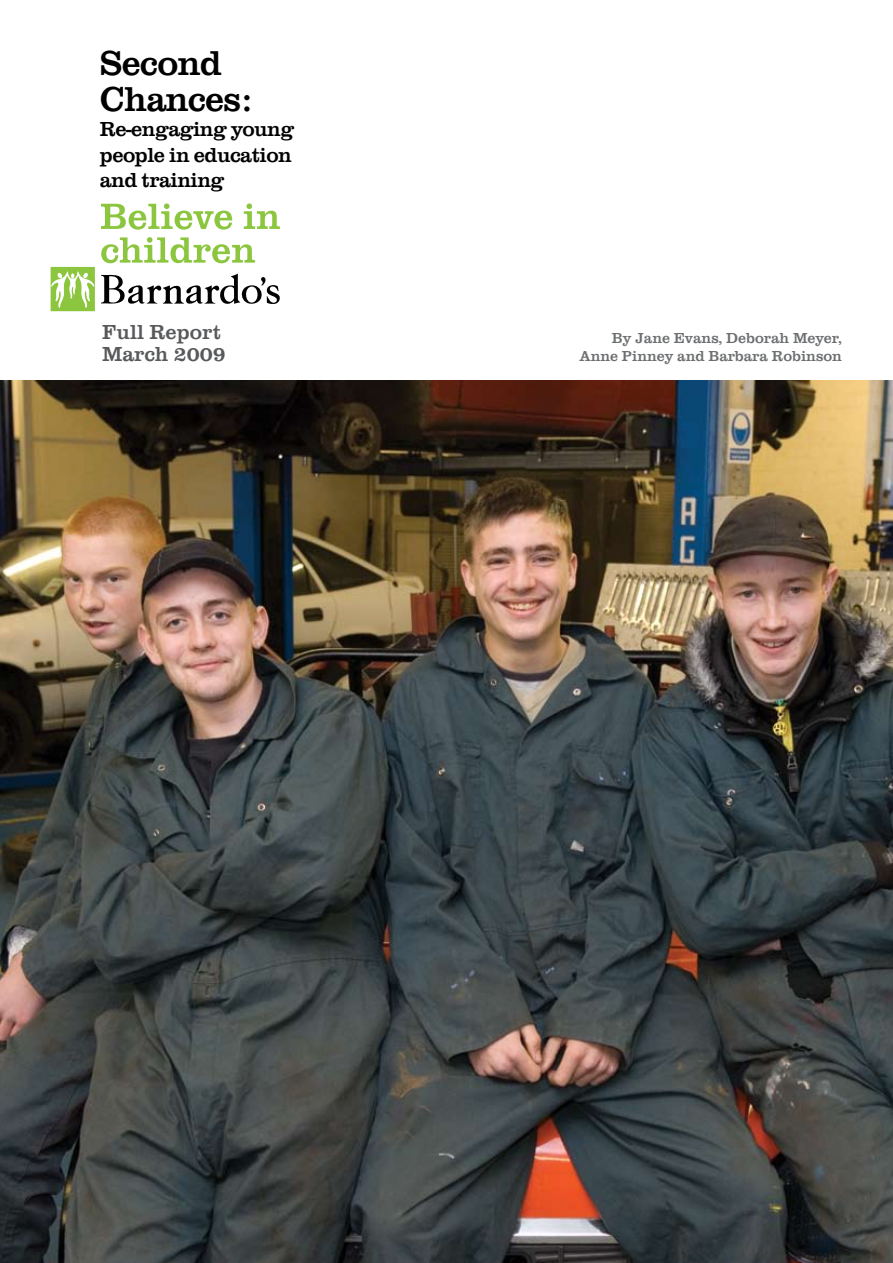
<style>
.page{position:relative;width:893px;height:1263px;background:#fff}
.page>*{position:absolute;margin:0;border:0;box-sizing:border-box;transform-origin:0 0}
.t1{font:35.7px/35.7px "URW Clarendon TOT";letter-spacing:-.025em;color:#000}
.t2{font:21px/25.5px "URW Clarendon TOT";letter-spacing:-.025em;color:#000;text-align:justify}
.t3{font:21px/22.2px "URW Clarendon TOT";color:#58595b}
.t4{font:15px/18px "URW Clarendon TOT";color:#6d6f71;text-align:right}
</style>
<div class="page">
<svg style="left:101px;top:273px;width:179px;height:31px"></svg>
<svg style="left:51px;top:267px;width:44px;height:44px"></svg>
<svg style="left:101px;top:203px;width:131px;height:27px"></svg>
<svg style="left:244px;top:203px;width:36px;height:26px"></svg>
<svg style="left:101px;top:237px;width:154px;height:26px"></svg>
<img style="left:0;top:381px;width:893px;height:882px">
<h1 class="t1" style="left:100px;top:46px;width:153px">Second<br>Chances:</h1>
<h2 class="t2" style="left:100px;top:117px;width:196px">Re-engaging young people in education and training</h2>
<h2 class="t3" style="left:102px;top:321px;width:125px">Full Report<br>March 2009</h2>
<p class="t4" style="left:580px;top:329px;width:263px">By Jane Evans, Deborah Meyer,<br>Anne Pinney and Barbara Robinson</p>
</div>
